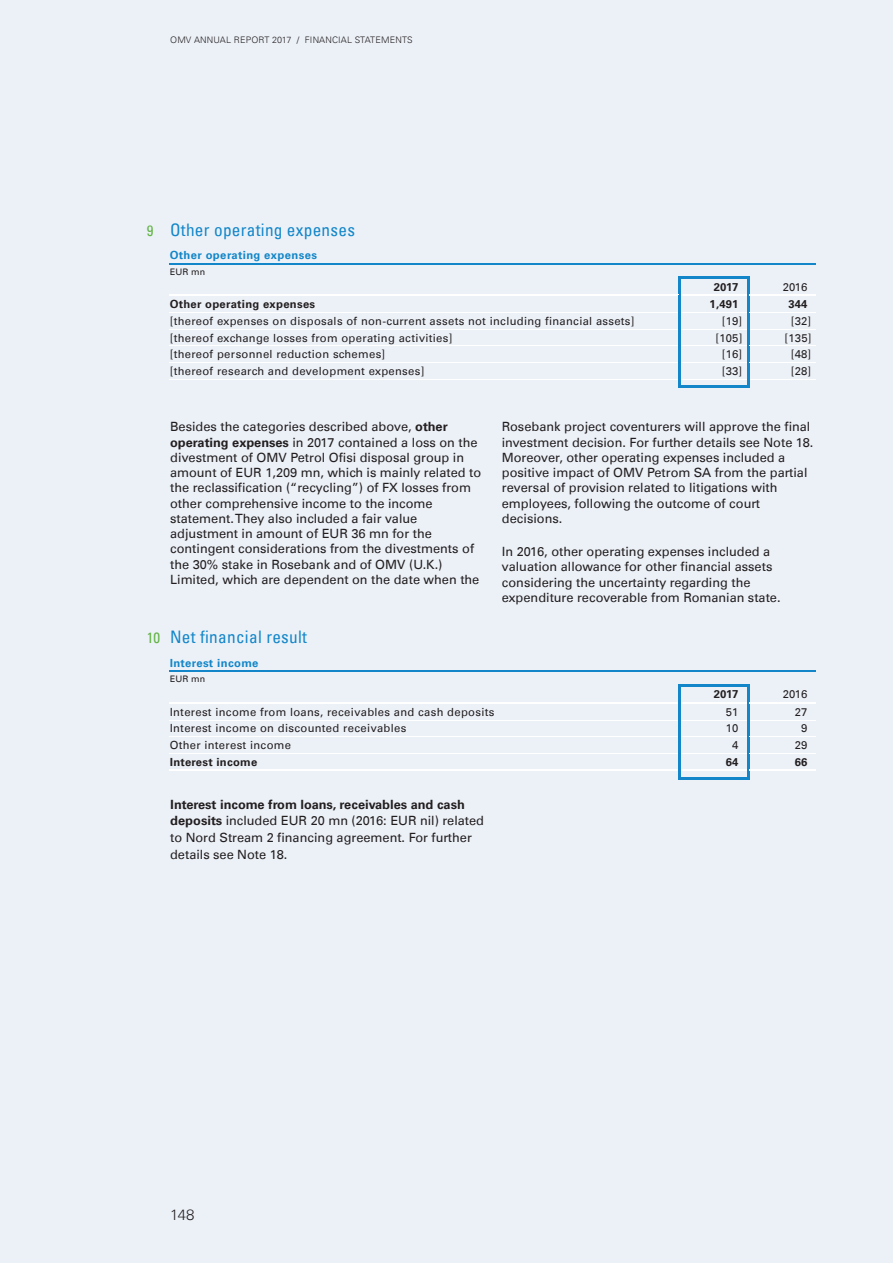
<style>
.page{position:relative;width:893px;height:1263px;background:#fff}
.page>*{position:absolute;margin:0;border:0;box-sizing:border-box;transform-origin:0 0}
.t1{font:condensed 17.25px "Univers LT";letter-spacing:.015em;color:#1286c8}
.t2{font:300 15px "Univers Com 45";color:#231f20}
.t3{font:12.75px/15.3px "Univers LTOMV55 Roman";color:#231f20}
.t4{font:11.25px "Univers LTOMV55 Roman";letter-spacing:.025em;color:#231f20}
.t5{font:700 11.25px "Univers LTOMV55 Roman";letter-spacing:.025em;color:#231f20}
.t6{font:700 11.25px "Univers LTOMV55 Roman";letter-spacing:.035em;color:#1286c8}
.t7{font:300 9px "Univers Com 45";letter-spacing:.01em;color:#231f20}
.t8{font:9px "Univers LTOMV55 Roman";letter-spacing:.02em;color:#231f20}
.s1{font-size:15px;color:#63b346}
.s2{font-weight:700}
</style>
<div class="page">
<div style="left:0;top:0;width:892px;height:1262px;background:#ecf1f8"></div>
<hr style="left:170px;top:263px;width:646px;height:1px;background:#1286c8">
<hr style="left:678px;top:277px;width:71px;height:2px;background:#1286c8">
<hr style="left:678px;top:279px;width:3px;height:16px;background:#1286c8">
<hr style="left:746px;top:279px;width:3px;height:16px;background:#1286c8">
<hr style="left:170px;top:295px;width:508px;height:1px;background:#fff">
<hr style="left:681px;top:295px;width:65px;height:1px;background:#fff">
<hr style="left:749px;top:295px;width:67px;height:1px;background:#fff">
<hr style="left:678px;top:296px;width:3px;height:16px;background:#1286c8">
<hr style="left:746px;top:296px;width:3px;height:16px;background:#1286c8">
<hr style="left:170px;top:312px;width:508px;height:1px;background:#fff">
<hr style="left:681px;top:312px;width:65px;height:1px;background:#fff">
<hr style="left:749px;top:312px;width:67px;height:1px;background:#fff">
<hr style="left:678px;top:313px;width:3px;height:16px;background:#1286c8">
<hr style="left:746px;top:313px;width:3px;height:16px;background:#1286c8">
<hr style="left:170px;top:329px;width:508px;height:1px;background:#fff">
<hr style="left:681px;top:329px;width:65px;height:1px;background:#fff">
<hr style="left:749px;top:329px;width:67px;height:1px;background:#fff">
<hr style="left:678px;top:329px;width:3px;height:16px;background:#1286c8">
<hr style="left:746px;top:329px;width:3px;height:16px;background:#1286c8">
<hr style="left:170px;top:345px;width:508px;height:1px;background:#fff">
<hr style="left:681px;top:345px;width:65px;height:1px;background:#fff">
<hr style="left:749px;top:345px;width:67px;height:1px;background:#fff">
<hr style="left:678px;top:346px;width:3px;height:16px;background:#1286c8">
<hr style="left:746px;top:346px;width:3px;height:16px;background:#1286c8">
<hr style="left:170px;top:362px;width:508px;height:1px;background:#fff">
<hr style="left:681px;top:362px;width:65px;height:1px;background:#fff">
<hr style="left:749px;top:362px;width:67px;height:1px;background:#fff">
<hr style="left:678px;top:363px;width:3px;height:16px;background:#1286c8">
<hr style="left:746px;top:363px;width:3px;height:16px;background:#1286c8">
<hr style="left:170px;top:379px;width:508px;height:1px;background:#fff">
<hr style="left:681px;top:379px;width:65px;height:1px;background:#fff">
<hr style="left:749px;top:379px;width:67px;height:1px;background:#fff">
<svg style="left:678px;top:379px;width:3px;height:6px"></svg>
<hr style="left:678px;top:385px;width:68px;height:3px;background:#1286c8">
<svg style="left:746px;top:379px;width:3px;height:9px"></svg>
<hr style="left:170px;top:671px;width:646px;height:1px;background:#1286c8">
<hr style="left:678px;top:684px;width:71px;height:2px;background:#1286c8">
<hr style="left:678px;top:686px;width:3px;height:16px;background:#1286c8">
<hr style="left:746px;top:686px;width:3px;height:16px;background:#1286c8">
<hr style="left:170px;top:702px;width:508px;height:2px;background:#fff">
<hr style="left:681px;top:702px;width:65px;height:2px;background:#fff">
<hr style="left:749px;top:702px;width:67px;height:2px;background:#fff">
<hr style="left:678px;top:704px;width:3px;height:16px;background:#1286c8">
<hr style="left:746px;top:704px;width:3px;height:16px;background:#1286c8">
<hr style="left:170px;top:720px;width:508px;height:1px;background:#fff">
<hr style="left:681px;top:720px;width:65px;height:1px;background:#fff">
<hr style="left:749px;top:720px;width:67px;height:1px;background:#fff">
<hr style="left:678px;top:720px;width:3px;height:16px;background:#1286c8">
<hr style="left:746px;top:720px;width:3px;height:16px;background:#1286c8">
<hr style="left:170px;top:736px;width:508px;height:1px;background:#fff">
<hr style="left:681px;top:736px;width:65px;height:1px;background:#fff">
<hr style="left:749px;top:736px;width:67px;height:1px;background:#fff">
<hr style="left:678px;top:737px;width:3px;height:16px;background:#1286c8">
<hr style="left:746px;top:737px;width:3px;height:16px;background:#1286c8">
<hr style="left:170px;top:753px;width:508px;height:1px;background:#fff">
<hr style="left:681px;top:753px;width:65px;height:1px;background:#fff">
<hr style="left:749px;top:753px;width:67px;height:1px;background:#fff">
<hr style="left:678px;top:754px;width:3px;height:16px;background:#1286c8">
<hr style="left:746px;top:754px;width:3px;height:16px;background:#1286c8">
<hr style="left:170px;top:770px;width:508px;height:1px;background:#fff">
<hr style="left:681px;top:770px;width:65px;height:1px;background:#fff">
<hr style="left:749px;top:770px;width:67px;height:1px;background:#fff">
<svg style="left:678px;top:770px;width:3px;height:7px"></svg>
<hr style="left:678px;top:777px;width:68px;height:2px;background:#1286c8">
<svg style="left:746px;top:770px;width:3px;height:9px"></svg>
<p class="t7" style="left:170px;top:36px;width:244px">OMV ANNUAL REPORT 2017 / FINANCIAL STATEMENTS</p>
<h1 class="t1" style="left:147px;top:218px;width:210px"><span class="s1">9</span> Other operating expenses</h1>
<p class="t6" style="left:170px;top:249px;width:149px">Other operating expenses</p>
<p class="t8" style="left:170px;top:266px;width:37px">EUR mn</p>
<p class="t5" style="left:713px;top:280px;width:26px">2017</p>
<p class="t4" style="left:782px;top:280px;width:26px">2016</p>
<p class="t5" style="left:170px;top:298px;width:147px">Other operating expenses</p>
<p class="t5" style="left:709px;top:298px;width:30px">1,491</p>
<p class="t5" style="left:788px;top:298px;width:21px">344</p>
<p class="t4" style="left:170px;top:314px;width:466px">[thereof expenses on disposals of non-current assets not including financial assets]</p>
<p class="t4" style="left:721px;top:314px;width:22px">[19]</p>
<p class="t4" style="left:790px;top:314px;width:22px">[32]</p>
<p class="t4" style="left:170px;top:331px;width:284px">[thereof exchange losses from operating activities]</p>
<p class="t4" style="left:715px;top:331px;width:28px">[105]</p>
<p class="t4" style="left:784px;top:331px;width:28px">[135]</p>
<p class="t4" style="left:170px;top:348px;width:217px">[thereof personnel reduction schemes]</p>
<p class="t4" style="left:721px;top:348px;width:22px">[16]</p>
<p class="t4" style="left:790px;top:348px;width:22px">[48]</p>
<p class="t4" style="left:170px;top:364px;width:256px">[thereof research and development expenses]</p>
<p class="t4" style="left:721px;top:364px;width:22px">[33]</p>
<p class="t4" style="left:790px;top:364px;width:22px">[28]</p>
<p class="t3" style="left:170px;top:419px;width:313px">Besides the categories described above, <span class="s2">other operating expenses</span> in 2017 contained a loss on the divestment of OMV Petrol Ofisi disposal group in amount of EUR 1,209 mn, which is mainly related to the reclassification (“recycling”) of FX losses from other comprehensive income to the income statement. They also included a fair value adjustment in amount of EUR 36 mn for the contingent considerations from the divestments of the 30% stake in Rosebank and of OMV (U.K.)<br>Limited, which are dependent on the date when the</p>
<p class="t3" style="left:502px;top:419px;width:313px">Rosebank project coventurers will approve the final investment decision. For further details see Note 18.<br>Moreover, other operating expenses included a positive impact of OMV Petrom SA from the partial reversal of provision related to litigations with employees, following the outcome of court decisions.</p>
<p class="t3" style="left:502px;top:544px;width:280px">In 2016, other operating expenses included a valuation allowance for other financial assets considering the uncertainty regarding the expenditure recoverable from Romanian state.</p>
<h1 class="t1" style="left:147px;top:626px;width:162px"><span class="s1">10</span> Net financial result</h1>
<p class="t6" style="left:170px;top:656px;width:90px">Interest income</p>
<p class="t8" style="left:170px;top:674px;width:37px">EUR mn</p>
<p class="t5" style="left:713px;top:688px;width:26px">2017</p>
<p class="t4" style="left:782px;top:688px;width:26px">2016</p>
<p class="t4" style="left:170px;top:705px;width:326px">Interest income from loans, receivables and cash deposits</p>
<p class="t4" style="left:725px;top:705px;width:14px">51</p>
<p class="t4" style="left:794px;top:705px;width:14px">27</p>
<p class="t4" style="left:170px;top:722px;width:238px">Interest income on discounted receivables</p>
<p class="t4" style="left:725px;top:722px;width:14px">10</p>
<p class="t4" style="left:801px;top:722px;width:8px">9</p>
<p class="t4" style="left:170px;top:738px;width:123px">Other interest income</p>
<p class="t4" style="left:732px;top:738px;width:8px">4</p>
<p class="t4" style="left:794px;top:738px;width:14px">29</p>
<p class="t5" style="left:170px;top:755px;width:89px">Interest income</p>
<p class="t5" style="left:725px;top:755px;width:14px">64</p>
<p class="t5" style="left:794px;top:755px;width:14px">66</p>
<p class="t3" style="left:170px;top:796px;width:315px;line-height:16.5px"><span class="s2">Interest income from loans, receivables and cash deposits</span> included EUR 20 mn (2016: EUR nil) related to Nord Stream 2 financing agreement. For further details see Note 18.</p>
<p class="t2" style="left:170px;top:1209px;width:26px">148</p>
</div>
